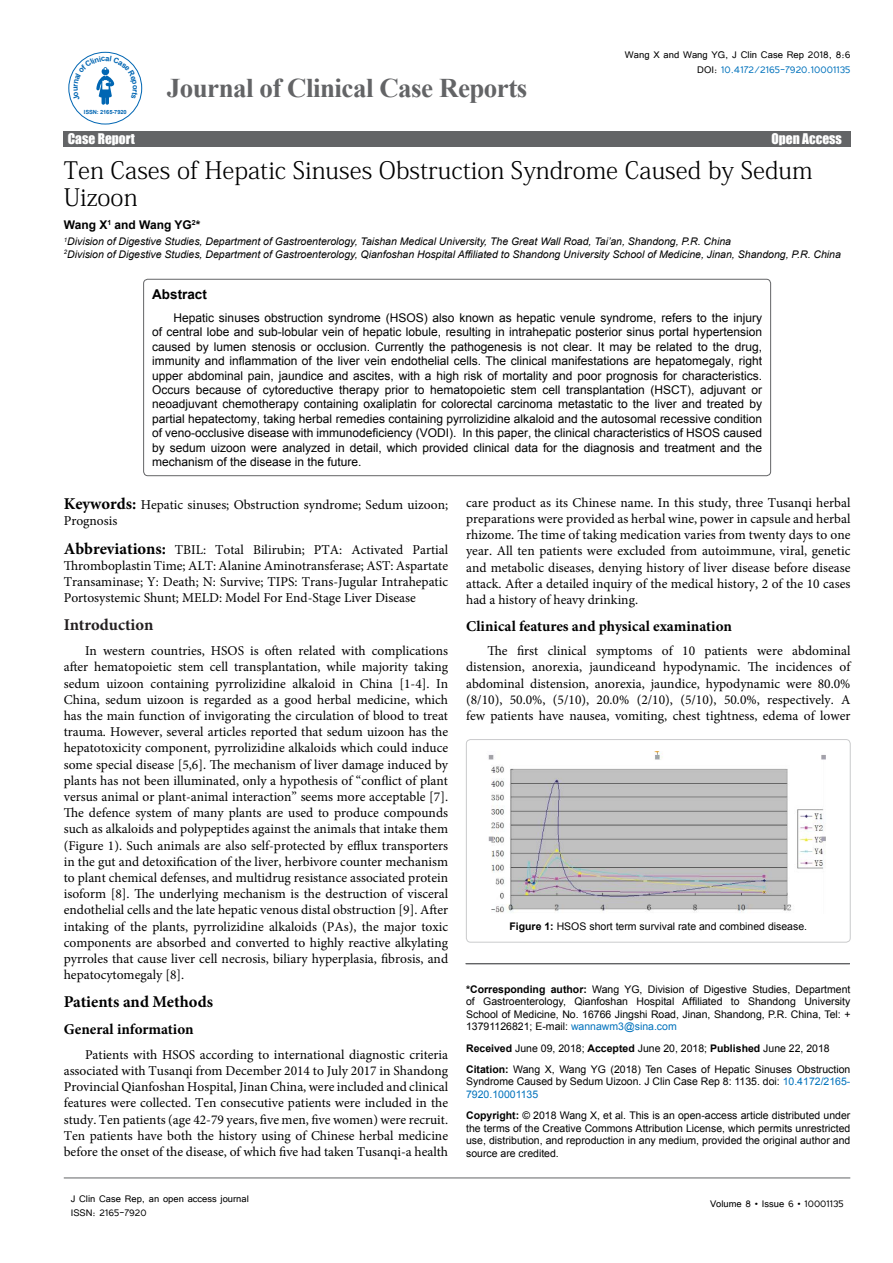
<style>
.page{position:relative;width:893px;height:1263px;background:#fff}
.page>*{position:absolute;margin:0;border:0;box-sizing:border-box;transform-origin:0 0}
.t1{font:700 27px "Times New Roman";letter-spacing:-.02em;color:#636466}
.t2{font:24px/27px "Adobe Fangsong Std";color:#000}
.t3{font:700 16.5px "Minion Pro";color:#000}
.t4{font:700 16.5px "Minion Pro";letter-spacing:-.005em;color:#231f20}
.t5{font:700 15px "Minion Pro";color:#000}
.t6{font:13.5px/16.2px "Minion Pro";color:#000;text-align:justify}
.t7{font:13.5px "Impact";color:#fff}
.t8{font:700 13.5px "Arial";color:#000}
.t9{font:12.15px/14.5px "Tunga";color:#000;text-align:right}
.t10{font:12px/14.4px "Arial";color:#000;text-align:justify}
.t11{font:12px/14.4px "Tunga";color:#000}
.t12{font:700 12px "Arial";color:#000}
.t13{font:10.5px/12.6px "Arial";color:#000;text-align:justify}
.t14{font:italic 10.5px/12.6px "Arial";color:#000}
.t15{font:700 5.7px "Arial";letter-spacing:-.02em;color:#0066b3}
.s1{color:#0072bc}
.s2{font-weight:700;font-size:16.5px}
.s3{font-weight:700}
</style>
<div class="page">
<hr style="left:64px;top:1178px;width:786px;height:1px;background:#636466">
<div style="left:63px;top:131px;width:787px;height:16px;background:#636466"></div>
<div style="left:68px;top:52px;width:74px;height:72px;border:1px solid #0066b3;border-radius:50%"></div>
<div style="left:144px;top:279px;width:627px;height:197px;border:1px solid #636466;border-radius:4px"></div>
<hr style="left:466px;top:963px;width:384px;height:1px;background:#636466">
<div style="left:466px;top:739px;width:384px;height:203px;border:1px solid #939598;border-radius:4px"></div>
<img style="left:488px;top:752px;width:338px;height:161px">
<svg style="left:74px;top:56px;width:64px;height:49px"></svg>
<p class="t15" style="left:84px;top:108px;width:44px">ISSN: 2165-7920</p>
<h1 class="t1" style="left:167px;top:70px;width:362px">Journal of Clinical Case Reports</h1>
<p class="t9" style="left:625px;top:47px;width:227px">Wang X and Wang YG, J Clin Case Rep 2018, 8:6<br>DOI: <span class="s1">10.4172/2165-7920.10001135</span></p>
<p class="t7" style="left:68px;top:128px;width:69px">Case Report</p>
<p class="t7" style="left:771px;top:129px;width:72px">Open Access</p>
<h2 class="t2" style="left:64px;top:156px;width:750px">Ten Cases of Hepatic Sinuses Obstruction Syndrome Caused by Sedum<br>Uizoon</h2>
<p class="t12" style="left:64px;top:216px;width:138px">Wang X<sup>1</sup> and Wang YG<sup>2</sup>*</p>
<p class="t14" style="left:64px;top:235px;width:779px"><sup>1</sup>Division of Digestive Studies, Department of Gastroenterology, Taishan Medical University, The Great Wall Road, Tai’an, Shandong, P.R. China<br><sup>2</sup>Division of Digestive Studies, Department of Gastroenterology, Qianfoshan Hospital Affiliated to Shandong University School of Medicine, Jinan, Shandong, P.R. China</p>
<p class="t8" style="left:152px;top:285px;width:56px">Abstract</p>
<p class="t10" style="left:152px;top:311px;width:611px;text-indent:21px">Hepatic sinuses obstruction syndrome (HSOS) also known as hepatic venule syndrome, refers to the injury of central lobe and sub-lobular vein of hepatic lobule, resulting in intrahepatic posterior sinus portal hypertension caused by lumen stenosis or occlusion. Currently the pathogenesis is not clear. It may be related to the drug, immunity and inflammation of the liver vein endothelial cells. The clinical manifestations are hepatomegaly, right upper abdominal pain, jaundice and ascites, with a high risk of mortality and poor prognosis for characteristics.<br>Occurs because of cytoreductive therapy prior to hematopoietic stem cell transplantation (HSCT), adjuvant or neoadjuvant chemotherapy containing oxaliplatin for colorectal carcinoma metastatic to the liver and treated by partial hepatectomy, taking herbal remedies containing pyrrolizidine alkaloid and the autosomal recessive condition of veno-occlusive disease with immunodeficiency (VODI). In this paper, the clinical characteristics of HSOS caused by sedum uizoon were analyzed in detail, which provided clinical data for the diagnosis and treatment and the mechanism of the disease in the future.</p>
<p class="t6" style="left:64px;top:497px;width:386px"><span class="s2">Keywords:</span> Hepatic sinuses; Obstruction syndrome; Sedum uizoon;<br>Prognosis</p>
<p class="t6" style="left:64px;top:541px;width:386px"><span class="s2">Abbreviations:</span> TBIL: Total Bilirubin; PTA: Activated Partial Thromboplastin Time; ALT: Alanine Aminotransferase; AST: Aspartate Transaminase; Y: Death; N: Survive; TIPS: Trans-Jugular Intrahepatic Portosystemic Shunt; MELD: Model For End-Stage Liver Disease</p>
<p class="t4" style="left:64px;top:613px;width:91px">Introduction</p>
<p class="t6" style="left:64px;top:643px;width:386px;text-indent:21px">In western countries, HSOS is often related with complications after hematopoietic stem cell transplantation, while majority taking sedum uizoon containing pyrrolizidine alkaloid in China [1-4]. In China, sedum uizoon is regarded as a good herbal medicine, which has the main function of invigorating the circulation of blood to treat trauma. However, several articles reported that sedum uizoon has the hepatotoxicity component, pyrrolizidine alkaloids which could induce some special disease [5,6]. The mechanism of liver damage induced by plants has not been illuminated, only a hypothesis of “conflict of plant versus animal or plant-animal interaction” seems more acceptable [7].<br>The defence system of many plants are used to produce compounds such as alkaloids and polypeptides against the animals that intake them (Figure 1). Such animals are also self-protected by efflux transporters in the gut and detoxification of the liver, herbivore counter mechanism to plant chemical defenses, and multidrug resistance associated protein isoform [8]. The underlying mechanism is the destruction of visceral endothelial cells and the late hepatic venous distal obstruction [9]. After intaking of the plants, pyrrolizidine alkaloids (PAs), the major toxic components are absorbed and converted to highly reactive alkylating pyrroles that cause liver cell necrosis, biliary hyperplasia, fibrosis, and hepatocytomegaly [8].</p>
<p class="t3" style="left:64px;top:990px;width:151px">Patients and Methods</p>
<p class="t5" style="left:64px;top:1018px;width:131px">General information</p>
<p class="t6" style="left:64px;top:1046px;width:386px;text-indent:21px">Patients with HSOS according to international diagnostic criteria associated with Tusanqi from December 2014 to July 2017 in Shandong Provincial Qianfoshan Hospital, Jinan China, were included and clinical features were collected. Ten consecutive patients were included in the study. Ten patients (age 42-79 years, five men, five women) were recruit.<br>Ten patients have both the history using of Chinese herbal medicine before the onset of the disease, of which five had taken Tusanqi-a health</p>
<p class="t6" style="left:466px;top:494px;width:386px">care product as its Chinese name. In this study, three Tusanqi herbal preparations were provided as herbal wine, power in capsule and herbal rhizome. The time of taking medication varies from twenty days to one year. All ten patients were excluded from autoimmune, viral, genetic and metabolic diseases, denying history of liver disease before disease attack. After a detailed inquiry of the medical history, 2 of the 10 cases had a history of heavy drinking.</p>
<p class="t5" style="left:466px;top:615px;width:267px">Clinical features and physical examination</p>
<p class="t6" style="left:466px;top:643px;width:386px;text-indent:21px">The first clinical symptoms of 10 patients were abdominal distension, anorexia, jaundiceand hypodynamic. The incidences of abdominal distension, anorexia, jaundice, hypodynamic were 80.0% (8/10), 50.0%, (5/10), 20.0% (2/10), (5/10), 50.0%, respectively. A few patients have nausea, vomiting, chest tightness, edema of lower</p>
<p class="t13" style="left:509px;top:920px;width:299px"><span class="s3">Figure 1:</span> HSOS short term survival rate and combined disease.</p>
<p class="t13" style="left:466px;top:983px;width:386px"><span class="s3">*Corresponding author:</span> Wang YG, Division of Digestive Studies, Department of Gastroenterology, Qianfoshan Hospital Affiliated to Shandong University School of Medicine, No. 16766 Jingshi Road, Jinan, Shandong, P.R. China, Tel: + 13791126821; E-mail: <span class="s1">wannawm3@sina.com</span></p>
<p class="t13" style="left:466px;top:1037px;width:386px;line-height:21.1px"><span class="s3">Received</span> June 09, 2018; <span class="s3">Accepted</span> June 20, 2018; <span class="s3">Published</span> June 22, 2018<br><span class="s3">Citation:</span> Wang X, Wang YG (2018) Ten Cases of Hepatic Sinuses Obstruction</p>
<p class="t13" style="left:466px;top:1075px;width:386px">Syndrome Caused by Sedum Uizoon. J Clin Case Rep 8: 1135. doi: <span class="s1">10.4172/2165-<br>7920.10001135</span></p>
<p class="t13" style="left:466px;top:1109px;width:386px"><span class="s3">Copyright:</span> © 2018 Wang X, et al. This is an open-access article distributed under the terms of the Creative Commons Attribution License, which permits unrestricted use, distribution, and reproduction in any medium, provided the original author and source are credited.</p>
<p class="t11" style="left:71px;top:1190px;width:180px">J Clin Case Rep, an open access journal<br>ISSN: 2165-7920</p>
<p class="t11" style="left:710px;top:1196px;width:135px">Volume 8 • Issue 6 • 10001135</p>
</div>
